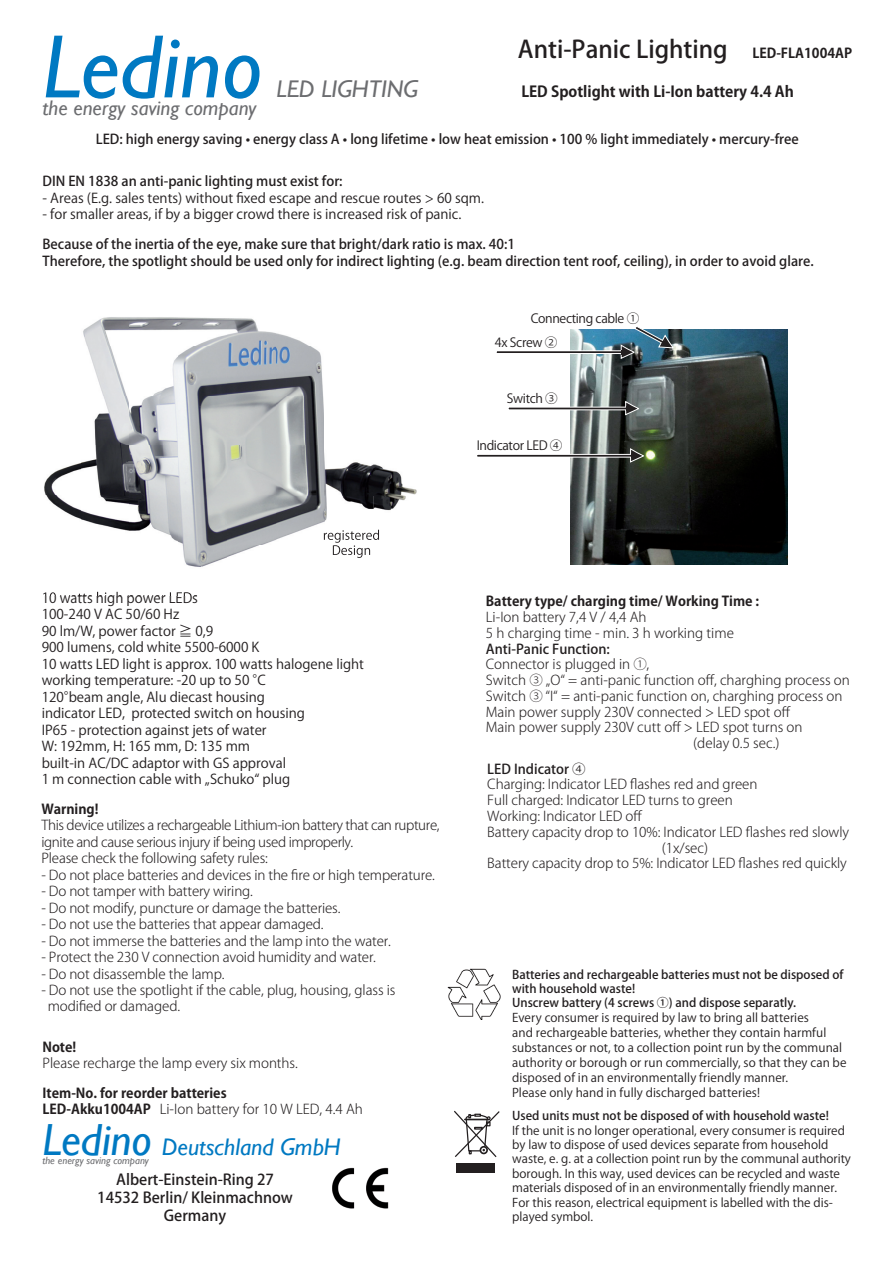
<style>
.page{position:relative;width:893px;height:1263px;background:#fff}
.page>*{position:absolute;margin:0;border:0;box-sizing:border-box;transform-origin:0 0}
.t1{font:italic 90.45px "Gill Sans";color:#0079c2}
.t2{font:italic 24.15px "Gill Sans";color:#6c6d70}
.t3{font:500 24px "Koz Go Pro";color:#231f20}
.t4{font:italic 24px "Gill Sans";color:#0079c2}
.t5{font:italic 21.15px "Gill Sans";color:#6c6d70}
.t6{font:500 15px/18px "Koz Go Pro";color:#231f20;text-align:center}
.t7{font:700 15px "Koz Go Pro";color:#231f20}
.t8{font:300 13.5px/16.2px "Koz Go Pro";letter-spacing:-.005em;color:#231f20}
.t9{font:13.5px/16.5px "Koz Go Pro";color:#231f20}
.t10{font:500 13.5px/16.5px "Koz Go Pro";color:#231f20}
.t11{font:300 13.5px/16.5px "Koz Go Pro";letter-spacing:-.03em;color:#231f20}
.t12{font:700 13.5px/16.2px "Koz Go Pro";color:#231f20}
.t13{font:12.6px "Koz Go Pro";letter-spacing:-.03em;color:#231f20}
.t14{font:12px/14.4px "Koz Go Pro";color:#231f20}
.t15{font:500 12px/14.4px "Koz Go Pro";color:#231f20}
.t16{font:italic 10.5px "Gill Sans";color:#6c6d70}
.s1{font-weight:700;font-size:13.5px}
.s2{font-weight:300}
.s3{font-size:45px}
.s4{font-weight:400}
</style>
<div class="page">
<img style="left:448px;top:969px;width:53px;height:51px">
<svg style="left:454px;top:1110px;width:46px;height:47px"></svg>
<div style="left:456px;top:1163px;width:39px;height:10px;background:#231f20"></div>
<img style="left:332px;top:1167px;width:57px;height:42px">
<img style="left:44px;top:317px;width:373px;height:228px">
<img style="left:182px;top:545px;width:189px;height:22px">
<img style="left:324px;top:530px;width:55px;height:13px">
<img style="left:333px;top:545px;width:37px;height:13px">
<img style="left:43px;top:592px;width:149px;height:3px">
<img style="left:570px;top:329px;width:217px;height:236px">
<div style="left:496px;top:350px;width:127px;height:4px;border:1px solid #fff"></div>
<svg style="left:625px;top:401px;width:15px;height:15px"></svg>
<div style="left:476px;top:454px;width:157px;height:4px;border:1px solid #fff"></div>
<svg style="left:630px;top:448px;width:15px;height:15px"></svg>
<svg style="left:620px;top:326px;width:54px;height:34px;background:#547889"></svg>
<h1 class="t1" style="left:43px;top:15px;width:221px">Ledino</h1>
<h3 class="t3" style="left:518px;top:34px;width:336px">Anti-Panic Lighting <span class="s1">LED-FLA1004AP</span></h3>
<p class="t7" style="left:521px;top:81px;width:274px">LED Spotlight with Li-Ion battery 4.4 Ah</p>
<h2 class="t2" style="left:277px;top:75px;width:143px">LED LIGHTING</h2>
<h3 class="t5" style="left:43px;top:96px;width:216px">the energy saving company</h3>
<p class="t10" style="left:96px;top:132px;width:705px">LED: high energy saving • energy class A • long lifetime • low heat emission • 100 % light immediately • mercury-free</p>
<p class="t10" style="left:43px;top:174px;width:302px">DIN EN 1838 an anti-panic lighting must exist for:</p>
<p class="t9" style="left:43px;top:190px;width:443px">- Areas (E.g. sales tents) without fixed escape and rescue routes &gt; 60 sqm.</p>
<p class="t9" style="left:43px;top:207px;width:420px">- for smaller areas, if by a bigger crowd there is increased risk of panic.</p>
<p class="t10" style="left:43px;top:237px;width:773px">Because of the inertia of the eye, make sure that bright/dark ratio is max. 40:1<br>Therefore, the spotlight should be used only for indirect lighting (e.g. beam direction tent roof, ceiling), in order to avoid glare.</p>
<p class="t13" style="left:531px;top:311px;width:110px">Connecting cable ①</p>
<p class="t13" style="left:495px;top:334px;width:64px">4x Screw ②</p>
<p class="t13" style="left:507px;top:391px;width:52px">Switch ③</p>
<p class="t13" style="left:477px;top:437px;width:87px">Indicator LED ④</p>
<p class="t9" style="left:42px;top:590px;width:324px">10 watts high power LEDs<br>100-240 V AC 50/60 Hz<br>90 lm/W, power factor ≧ 0,9<br>900 lumens, cold white 5500-6000 K<br>10 watts LED light is approx. 100 watts halogene light working temperature: -20 up to 50 °C<br>120°beam angle, Alu diecast housing<br>indicator LED, protected switch on housing<br>IP65 - protection against jets of water<br>W: 192mm, H: 165 mm, D: 135 mm<br>built-in AC/DC adaptor with GS approval<br>1 m connection cable with „Schuko“ plug</p>
<p class="t12" style="left:41px;top:801px;width:59px">Warning!</p>
<p class="t11" style="left:41px;top:817px;width:400px">This device utilizes a rechargeable Lithium-ion battery that can rupture, ignite and cause serious injury if being used improperly.<br>Please check the following safety rules:</p>
<p class="t8" style="left:41px;top:866px;width:395px">- Do not place batteries and devices in the fire or high temperature.</p>
<p class="t8" style="left:41px;top:883px;width:213px">- Do not tamper with battery wiring.</p>
<p class="t8" style="left:41px;top:899px;width:301px">- Do not modify, puncture or damage the batteries.</p>
<p class="t8" style="left:41px;top:916px;width:284px">- Do not use the batteries that appear damaged.</p>
<p class="t8" style="left:41px;top:932px;width:351px">- Do not immerse the batteries and the lamp into the water.</p>
<p class="t8" style="left:41px;top:949px;width:336px">- Protect the 230 V connection avoid humidity and water.</p>
<p class="t8" style="left:41px;top:965px;width:185px">- Do not disassemble the lamp.</p>
<p class="t8" style="left:48px;top:982px;width:349px;text-indent:-6px">- Do not use the spotlight if the cable, plug, housing, glass is modified or damaged.</p>
<p class="t12" style="left:43px;top:1039px;width:35px">Note!</p>
<p class="t8" style="left:43px;top:1055px;width:257px">Please recharge the lamp every six months.</p>
<p class="t12" style="left:43px;top:1086px;width:322px">Item-No. for reorder batteries<br>LED-Akku1004AP <span class="s2">Li-Ion battery for 10 W LED, 4.4 Ah</span></p>
<h3 class="t4" style="left:42px;top:1133px;width:300px"><span class="s3">Ledino</span> Deutschland GmbH</h3>
<p class="t16" style="left:42px;top:1155px;width:108px">the energy saving company</p>
<p class="t6" style="left:97px;top:1171px;width:197px">Albert-Einstein-Ring 27<br>14532 Berlin/ Kleinmachnow<br>Germany</p>
<p class="t12" style="left:486px;top:594px;width:275px">Battery type/ charging time/ Working Time :</p>
<p class="t8" style="left:486px;top:609px;width:250px">Li-Ion battery 7,4 V / 4,4 Ah<br>5 h charging time - min. 3 h working time</p>
<p class="t10" style="left:486px;top:641px;width:126px">Anti-Panic Function:</p>
<p class="t8" style="left:486px;top:656px;width:165px">Connector is plugged in ①,</p>
<p class="t8" style="left:486px;top:672px;width:366px">Switch ③ „O“ = anti-panic function off, charghing process on</p>
<p class="t8" style="left:486px;top:688px;width:358px">Switch ③ “I“ = anti-panic function on, charghing process on</p>
<p class="t8" style="left:486px;top:704px;width:306px">Main power supply 230V connected &gt; LED spot off</p>
<p class="t8" style="left:486px;top:719px;width:318px">Main power supply 230V cutt off &gt; LED spot turns on</p>
<p class="t8" style="left:693px;top:735px;width:88px">(delay 0.5 sec.)</p>
<p class="t10" style="left:487px;top:761px;width:100px">LED Indicator <span class="s4">④</span></p>
<p class="t8" style="left:487px;top:776px;width:272px">Charging: Indicator LED flashes red and green</p>
<p class="t8" style="left:487px;top:792px;width:247px">Full charged: Indicator LED turns to green</p>
<p class="t8" style="left:487px;top:808px;width:157px">Working: Indicator LED off</p>
<p class="t8" style="left:487px;top:824px;width:363px">Battery capacity drop to 10%: Indicator LED flashes red slowly</p>
<p class="t8" style="left:662px;top:839px;width:48px">(1x/sec)</p>
<p class="t8" style="left:487px;top:855px;width:361px">Battery capacity drop to 5%: Indicator LED flashes red quickly</p>
<p class="t15" style="left:512px;top:967px;width:333px">Batteries and rechargeable batteries must not be disposed of with household waste!<br>Unscrew battery (4 screws ①) and dispose separatly.</p>
<p class="t14" style="left:512px;top:1011px;width:336px;line-height:15px">Every consumer is required by law to bring all batteries<br>and rechargeable batteries, whether they contain harmful substances or not, to a collection point run by the communal authority or borough or run commercially , so that they can be disposed of in an environmentally friendly manner.<br>Please only hand in fully discharged batteries !</p>
<p class="t15" style="left:512px;top:1109px;width:318px">Used units must not be disposed of with household waste!</p>
<p class="t14" style="left:512px;top:1123px;width:340px">If the unit is no longer operational, every consumer is required by law to dispose of used devices separate from household waste, e. g. at a collection point run by the communal authority borough. In this way, used devices can be recycled and waste materials disposed of in an environmentally friendly manner.<br>For this reason, electrical equipment is labelled with the dis&shy;played symbol.</p>
</div>
